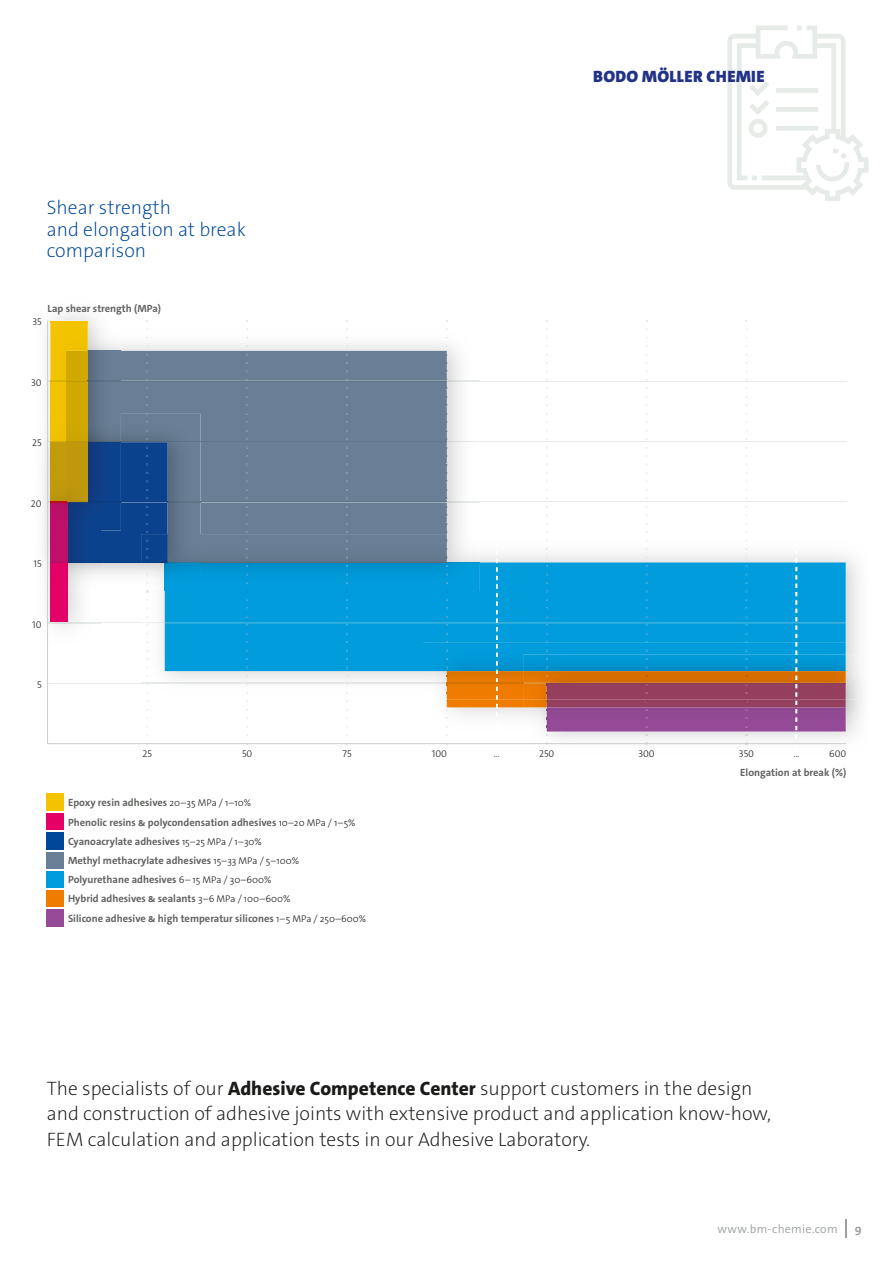
<style>
.page{position:relative;width:893px;height:1263px;background:#fff}
.page>*{position:absolute;margin:0;border:0;box-sizing:border-box;transform-origin:0 0}
.t1{font:200 19.5px/25.5px "The Sans E4 s";color:#1a1a18}
.t2{font:200 19.5px/21.3px "The Sans E4 s";color:#004799}
.t3{font:900 16.5px "The Sans E4 s";letter-spacing:.02em;color:#223387}
.t4{font:300 12px "The Sans E4 s";letter-spacing:.025em;color:#9ba09f}
.t5{font:700 12px "The Sans E4 s";color:#9ba09f}
.t6{font:700 10.5px/19.2px "The Sans E4 s";color:#616461}
.t7{font:300 9.75px "The Sans E4 s";color:#1a1a18}
.s1{font-weight:300;font-size:9.75px;color:#1a1a18}
.s2{font-weight:800}
</style>
<div class="page">
<svg style="left:727px;top:26px;width:141px;height:175px"></svg>
<img style="left:43px;top:322px;width:4px;height:92px">
<img style="left:46px;top:592px;width:1px;height:23px">
<hr style="left:480px;top:381px;width:367px;height:1px;background:#e7ebe8">
<hr style="left:480px;top:441px;width:367px;height:1px;background:#e7ebe8">
<hr style="left:480px;top:502px;width:367px;height:1px;background:#e7ebe8">
<svg style="left:47px;top:321px;width:799px;height:423px"></svg>
<svg style="left:846px;top:1219px;width:1px;height:19px"></svg>
<div style="left:47px;top:793px;width:17px;height:19px;background:#f3c300"></div>
<div style="left:47px;top:812px;width:17px;height:19px;background:#e50068"></div>
<div style="left:47px;top:831px;width:17px;height:19px;background:#004799"></div>
<div style="left:47px;top:850px;width:17px;height:20px;background:#6a7e95"></div>
<div style="left:47px;top:870px;width:17px;height:19px;background:#009cdc"></div>
<div style="left:47px;top:889px;width:17px;height:19px;background:#ef7c00"></div>
<div style="left:47px;top:908px;width:17px;height:19px;background:#954a97"></div>
<svg style="left:47px;top:811px;width:17px;height:2px"></svg>
<svg style="left:47px;top:831px;width:17px;height:1px"></svg>
<svg style="left:47px;top:850px;width:17px;height:1px"></svg>
<svg style="left:47px;top:869px;width:17px;height:1px"></svg>
<svg style="left:47px;top:888px;width:17px;height:1px"></svg>
<svg style="left:47px;top:907px;width:17px;height:2px"></svg>
<h1 class="t2" style="left:47px;top:197px;width:200px">Shear strength<br>and elongation at break comparison</h1>
<p class="t6" style="left:48px;top:299px;width:115px">Lap shear strength (MPa)</p>
<p class="t7" style="left:32px;top:316px;width:11px">35</p>
<p class="t7" style="left:31px;top:376px;width:12px">30</p>
<p class="t7" style="left:32px;top:437px;width:11px">25</p>
<p class="t7" style="left:31px;top:497px;width:12px">20</p>
<p class="t7" style="left:34px;top:557px;width:10px">15</p>
<p class="t7" style="left:32px;top:618px;width:11px">10</p>
<p class="t7" style="left:37px;top:678px;width:6px">5</p>
<h2 class="t3" style="left:593px;top:66px;width:173px">BODO MÖLLER CHEMIE</h2>
<p class="t7" style="left:143px;top:747px;width:11px">25</p>
<p class="t7" style="left:242px;top:747px;width:12px">50</p>
<p class="t7" style="left:343px;top:747px;width:11px">75</p>
<p class="t7" style="left:432px;top:747px;width:17px">100</p>
<p class="t7" style="left:494px;top:747px;width:8px">…</p>
<p class="t7" style="left:539px;top:747px;width:17px">250</p>
<p class="t7" style="left:638px;top:747px;width:18px">300</p>
<p class="t7" style="left:739px;top:747px;width:17px">350</p>
<p class="t7" style="left:793px;top:747px;width:8px">…</p>
<p class="t7" style="left:829px;top:747px;width:19px">600</p>
<p class="t6" style="left:68px;top:793px;width:300px">Epoxy resin adhesives <span class="s1">20–35 MPa / 1–10%<br></span>Phenolic resins &amp; polycondensation adhesives <span class="s1">10–20 MPa / 1–5% </span>Cyanoacrylate adhesives <span class="s1">15–25 MPa / 1–30%<br></span>Methyl methacrylate adhesives <span class="s1">15–33 MPa / 5–100%<br></span>Polyurethane adhesives <span class="s1">6– 15 MPa / 30–600%<br></span>Hybrid adhesives &amp; sealants <span class="s1">3–6 MPa / 100–600%<br></span>Silicone adhesive &amp; high temperatur silicones <span class="s1">1–5 MPa / 250–600%</span></p>
<p class="t6" style="left:740px;top:763px;width:108px">Elongation at break (%)</p>
<p class="t1" style="left:47px;top:1075px;width:726px">The specialists of our <span class="s2">Adhesive Competence Center</span> support customers in the design and construction of adhesive joints with extensive product and application know-how,<br>FEM calculation and application tests in our Adhesive Laboratory.</p>
<p class="t4" style="left:718px;top:1221px;width:122px">www.bm-chemie.com</p>
<p class="t5" style="left:855px;top:1221px;width:8px">9</p>
</div>
